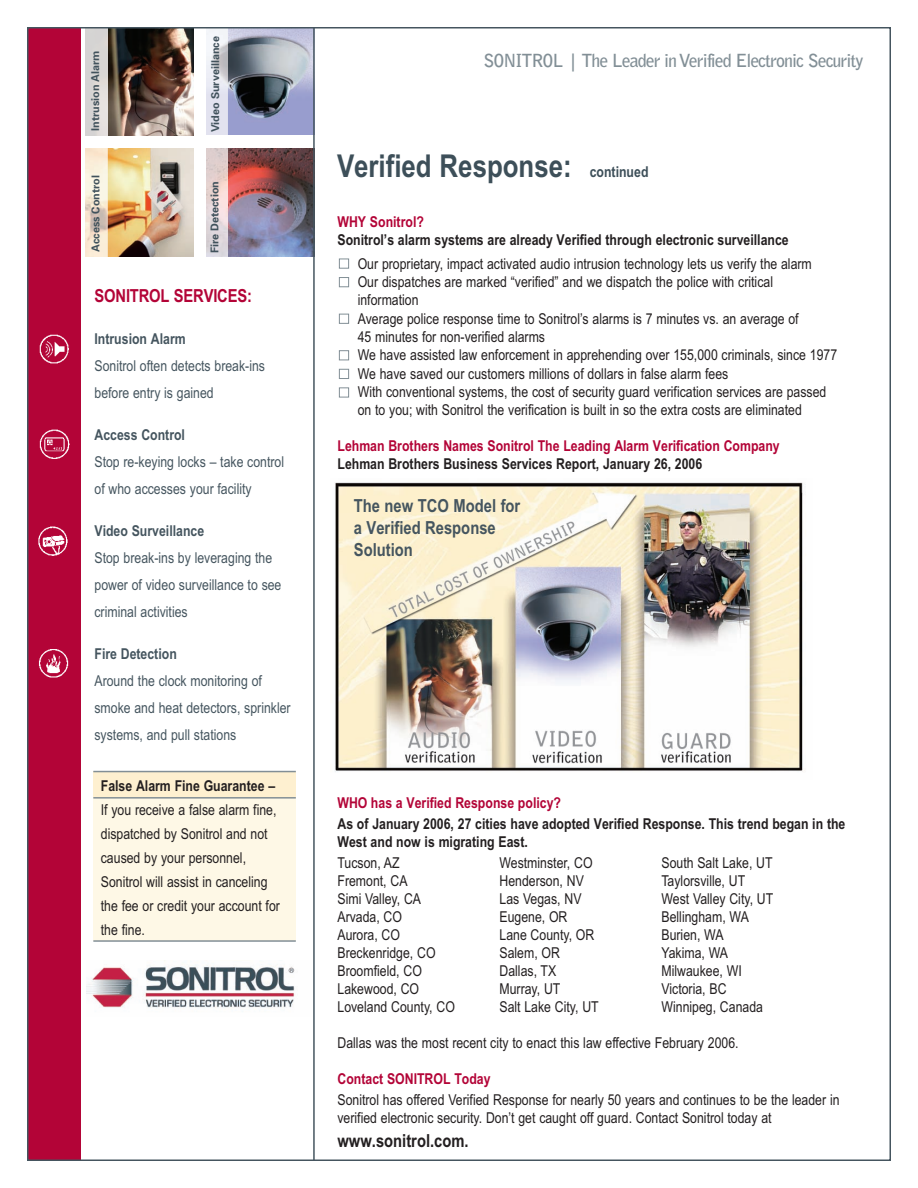
<style>
.page{position:relative;width:918px;height:1188px;background:#fff}
.page>*{position:absolute;margin:0;border:0;box-sizing:border-box;transform-origin:0 0}
.t1{font:700 31.5px "Arial Narrow";color:#3d4f59}
.t2{font:700 18px "Bell Gothic";letter-spacing:-.055em;color:#828f96}
.t3{font:700 18px/21.6px "Arial Narrow";color:#45555f}
.t4{font:700 18px "Arial Narrow";color:#231f20}
.t5{font:700 18px "Arial Narrow";letter-spacing:-.01em;color:#b30437}
.t6{font:15px/18.3px "Arial Narrow";color:#231f20}
.t7{font:15px/27px "Arial Narrow";color:#45555f}
.t8{font:700 15px/18px "Arial Narrow";color:#231f20}
.t9{font:700 15px "Arial Narrow";color:#b30437}
.t10{font:700 15px "Arial Narrow";color:#45555f}
.t11{font:700 10.8px "Univers";color:#41525c}
.s1{font-size:15px}
</style>
<div class="page">
<div style="left:93px;top:798px;width:203px;height:143px;background:#fef8e6"></div>
<hr style="left:93px;top:940px;width:203px;height:2px;background:#828f96">
<div style="left:93px;top:772px;width:203px;height:26px;background:#fef0d0"></div>
<hr style="left:93px;top:797px;width:203px;height:2px;background:#828f96">
<hr style="left:93px;top:771px;width:203px;height:1px;background:#828f96">
<div style="left:27px;top:27px;width:54px;height:1134px;background:#b30437"></div>
<img style="left:108px;top:30px;width:86px;height:105px">
<svg style="left:86px;top:30px;width:22px;height:105px;background:#dad7d6"></svg>
<img style="left:228px;top:30px;width:85px;height:105px">
<svg style="left:206px;top:30px;width:22px;height:105px"></svg>
<img style="left:108px;top:148px;width:86px;height:108px">
<svg style="left:86px;top:148px;width:22px;height:108px;background:#f1e4d1"></svg>
<img style="left:227px;top:148px;width:86px;height:108px">
<svg style="left:206px;top:148px;width:21px;height:108px;background:#e4d4d5"></svg>
<img style="left:86px;top:964px;width:209px;height:44px">
<div style="left:339px;top:387px;width:10px;height:10px;border:1px solid #828f96"></div>
<div style="left:339px;top:369px;width:10px;height:10px;border:1px solid #828f96"></div>
<div style="left:339px;top:350px;width:10px;height:10px;border:1px solid #828f96"></div>
<div style="left:339px;top:314px;width:10px;height:10px;border:1px solid #828f96"></div>
<div style="left:339px;top:277px;width:10px;height:10px;border:1px solid #828f96"></div>
<div style="left:339px;top:259px;width:10px;height:10px;border:1px solid #828f96"></div>
<hr style="left:313px;top:27px;width:2px;height:1134px;background:#45555f">
<img style="left:39px;top:334px;width:30px;height:30px">
<img style="left:39px;top:429px;width:31px;height:30px">
<img style="left:38px;top:526px;width:30px;height:30px">
<img style="left:39px;top:649px;width:30px;height:29px">
<img style="left:334px;top:482px;width:471px;height:290px">
<p class="t11" style="left:91px;top:131px;width:82px;rotate:-90deg">Intrusion Alarm</p>
<p class="t11" style="left:211px;top:132px;width:97px;rotate:-90deg">Video Surveillance</p>
<p class="t11" style="left:92px;top:252px;width:78px;rotate:-90deg">Access Control</p>
<p class="t11" style="left:211px;top:253px;width:74px;rotate:-90deg">Fire Detection</p>
<p class="t5" style="left:94px;top:286px;width:159px">SONITROL SERVICES:</p>
<p class="t10" style="left:94px;top:330px;width:93px">Intrusion Alarm</p>
<p class="t7" style="left:94px;top:353px;width:172px">Sonitrol often detects break-ins before entry is gained</p>
<p class="t10" style="left:94px;top:426px;width:92px">Access Control</p>
<p class="t7" style="left:94px;top:449px;width:191px">Stop re-keying locks – take control of who accesses your facility</p>
<p class="t10" style="left:94px;top:522px;width:111px">Video Surveillance</p>
<p class="t7" style="left:94px;top:545px;width:189px">Stop break-ins by leveraging the power of video surveillance to see criminal activities</p>
<p class="t10" style="left:94px;top:645px;width:84px">Fire Detection</p>
<p class="t7" style="left:94px;top:668px;width:198px">Around the clock monitoring of smoke and heat detectors, sprinkler systems, and pull stations</p>
<p class="t8" style="left:101px;top:776px;width:176px">False Alarm Fine Guarantee –</p>
<p class="t6" style="left:101px;top:797px;width:181px;line-height:24px">If you receive a false alarm fine, dispatched by Sonitrol and not caused by your personnel,<br>Sonitrol will assist in canceling the fee or credit your account for the fine.</p>
<p class="t2" style="left:484px;top:54px;width:382px">SONITROL | The Leader in Verified Electronic Security</p>
<h1 class="t1" style="left:337px;top:148px;width:313px">Verified Response: <span class="s1">continued</span></h1>
<p class="t9" style="left:338px;top:213px;width:88px">WHY Sonitrol?</p>
<p class="t8" style="left:338px;top:231px;width:453px">Sonitrol’s alarm systems are already Verified through electronic surveillance</p>
<p class="t6" style="left:358px;top:254px;width:481px">Our proprietary, impact activated audio intrusion technology lets us verify the alarm<br>Our dispatches are marked “verified” and we dispatch the police with critical information<br>Average police response time to Sonitrol’s alarms is 7 minutes vs. an average of<br>45 minutes for non-verified alarms<br>We have assisted law enforcement in apprehending over 155,000 criminals, since 1977<br>We have saved our customers millions of dollars in false alarm fees<br>With conventional systems, the cost of security guard verification services are passed on to you; with Sonitrol the verification is built in so the extra costs are eliminated</p>
<p class="t9" style="left:338px;top:438px;width:444px">Lehman Brothers Names Sonitrol The Leading Alarm Verification Company</p>
<p class="t8" style="left:338px;top:455px;width:366px">Lehman Brothers Business Services Report, January 26, 2006</p>
<p class="t3" style="left:354px;top:495px;width:168px">The new TCO Model for a Verified Response<br>Solution</p>
<p class="t9" style="left:338px;top:794px;width:225px">WHO has a Verified Response policy?</p>
<p class="t8" style="left:338px;top:814px;width:509px">As of January 2006, 27 cities have adopted Verified Response. This trend began in the<br>West and now is migrating East.</p>
<p class="t6" style="left:338px;top:853px;width:64px">Tucson, AZ</p>
<p class="t6" style="left:499px;top:853px;width:95px">Westminster, CO</p>
<p class="t6" style="left:662px;top:853px;width:113px">South Salt Lake, UT</p>
<p class="t6" style="left:338px;top:871px;width:72px">Fremont, CA</p>
<p class="t6" style="left:500px;top:871px;width:86px">Henderson, NV</p>
<p class="t6" style="left:662px;top:871px;width:85px">Taylorsville, UT</p>
<p class="t6" style="left:338px;top:889px;width:85px">Simi Valley, CA</p>
<p class="t6" style="left:500px;top:889px;width:84px">Las Vegas, NV</p>
<p class="t6" style="left:662px;top:889px;width:113px">West Valley City, UT</p>
<p class="t6" style="left:338px;top:907px;width:66px">Arvada, CO</p>
<p class="t6" style="left:500px;top:907px;width:70px">Eugene, OR</p>
<p class="t6" style="left:662px;top:907px;width:89px">Bellingham, WA</p>
<p class="t6" style="left:338px;top:925px;width:64px">Aurora, CO</p>
<p class="t6" style="left:500px;top:925px;width:96px">Lane County, OR</p>
<p class="t6" style="left:662px;top:925px;width:64px">Burien, WA</p>
<p class="t6" style="left:338px;top:943px;width:100px">Breckenridge, CO</p>
<p class="t6" style="left:500px;top:943px;width:62px">Salem, OR</p>
<p class="t6" style="left:662px;top:943px;width:68px">Yakima, WA</p>
<p class="t6" style="left:338px;top:961px;width:86px">Broomfield, CO</p>
<p class="t6" style="left:500px;top:961px;width:58px">Dallas, TX</p>
<p class="t6" style="left:662px;top:961px;width:82px">Milwaukee, WI</p>
<p class="t6" style="left:338px;top:979px;width:83px">Lakewood, CO</p>
<p class="t6" style="left:500px;top:979px;width:62px">Murray, UT</p>
<p class="t6" style="left:662px;top:979px;width:67px">Victoria, BC</p>
<p class="t6" style="left:338px;top:997px;width:119px">Loveland County, CO</p>
<p class="t6" style="left:500px;top:997px;width:101px">Salt Lake City, UT</p>
<p class="t6" style="left:662px;top:997px;width:103px">Winnipeg, Canada</p>
<p class="t6" style="left:338px;top:1033px;width:403px">Dallas was the most recent city to enact this law effective February 2006.</p>
<p class="t9" style="left:338px;top:1070px;width:155px">Contact SONITROL Today</p>
<p class="t6" style="left:338px;top:1091px;width:504px">Sonitrol has offered Verified Response for nearly 50 years and continues to be the leader in verified electronic security. Don’t get caught off guard. Contact Sonitrol today at</p>
<p class="t4" style="left:338px;top:1130px;width:133px">www.sonitrol.com.</p>
</div>
